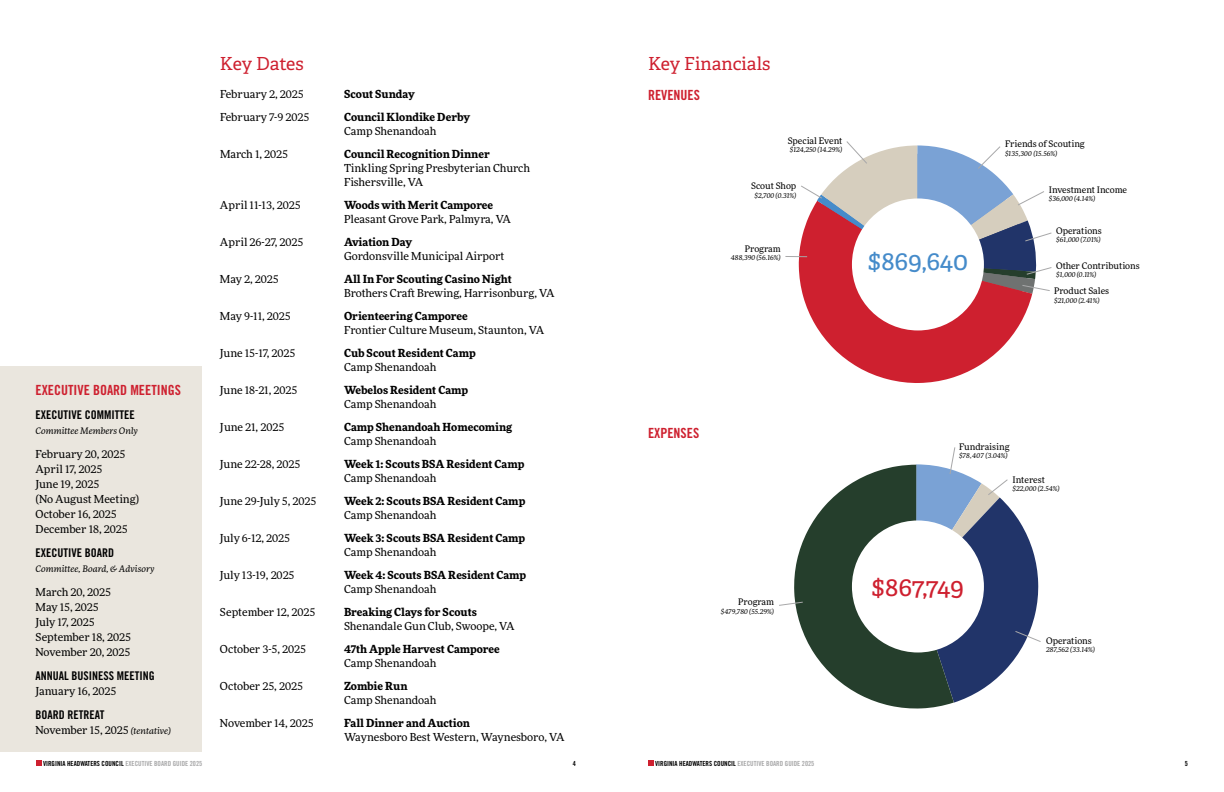
<style>
.page{position:relative;width:1224px;height:792px;background:#fff}
.page>*{position:absolute;margin:0;border:0;box-sizing:border-box;transform-origin:0 0}
.t1{font:26px "Adelle";letter-spacing:-.02em;color:#ce202f}
.t2{font:26px "Adelle";letter-spacing:-.005em;color:#458bca}
.t3{font:18px "Adelle";color:#ce202f}
.t4{font:14px "Trade Gothic LT Std Bd Cn 20";color:#ce202f}
.t5{font:12px "Trade Gothic LT Std Bd Cn 20";color:#000}
.t6{font:11px/15px "More Pro";color:#000}
.t7{font:700 11px "More Pro";color:#000}
.t8{font:9px "More Pro";color:#000}
.t9{font:italic 9px "More Pro";color:#000}
.t10{font:italic 7px "More Pro";color:#000}
.t11{font:7px "Trade Gothic LT Std Bd Cn 20";color:#000}
.t12{font:italic 7px "More Pro";letter-spacing:.02em;color:#000}
.s1{font-style:italic;font-size:9px}
.s2{color:#a8a8a9}
</style>
<div class="page">
<svg style="left:36px;top:761px;width:5px;height:5px"></svg>
<svg style="left:648px;top:761px;width:5px;height:5px"></svg>
<svg style="left:794px;top:465px;width:158px;height:244px;fill:#253e2c"></svg>
<svg style="left:872px;top:374px;width:91px;height:9px"></svg>
<div style="left:0;top:366px;width:202px;height:386px;background:#eae6de"></div>
<div style="left:852px;top:520px;width:132px;height:132px;background:#fff;border-radius:50%"></div>
<svg style="left:785px;top:141px;width:267px;height:233px"></svg>
<svg style="left:916px;top:447px;width:125px;height:256px"></svg>
<svg style="left:779px;top:602px;width:24px;height:4px"></svg>
<p class="t4" style="left:36px;top:382px;width:147px">EXECUTIVE BOARD MEETINGS</p>
<p class="t5" style="left:36px;top:408px;width:101px">EXECUTIVE COMMITTEE</p>
<p class="t9" style="left:36px;top:425px;width:104px">Committee Members Only</p>
<p class="t6" style="left:36px;top:446px;width:105px">February 20, 2025<br>April 17, 2025<br>June 19, 2025<br>(No August Meeting)<br>October 16, 2025<br>December 18, 2025</p>
<p class="t5" style="left:36px;top:546px;width:80px">EXECUTIVE BOARD</p>
<p class="t9" style="left:36px;top:563px;width:121px">Committee, Board, &amp; Advisory</p>
<p class="t6" style="left:36px;top:584px;width:97px">March 20, 2025<br>May 15, 2025<br>July 17, 2025<br>September 18, 2025<br>November 20, 2025</p>
<p class="t5" style="left:36px;top:669px;width:121px">ANNUAL BUSINESS MEETING</p>
<p class="t6" style="left:36px;top:683px;width:82px">January 16, 2025</p>
<p class="t5" style="left:36px;top:708px;width:70px">BOARD RETREAT</p>
<p class="t6" style="left:36px;top:722px;width:137px">November 15, 2025 <span class="s1">(tentative)</span></p>
<h2 class="t3" style="left:220px;top:53px;width:85px">Key Dates</h2>
<h2 class="t3" style="left:648px;top:53px;width:124px">Key Financials</h2>
<p class="t6" style="left:220px;top:86px;width:85px">February 2, 2025</p>
<p class="t7" style="left:344px;top:86px;width:72px">Scout Sunday</p>
<p class="t6" style="left:220px;top:109px;width:91px">February 7-9 2025</p>
<p class="t7" style="left:344px;top:109px;width:127px">Council Klondike Derby</p>
<p class="t6" style="left:344px;top:123px;width:94px">Camp Shenandoah</p>
<p class="t6" style="left:220px;top:146px;width:70px">March 1, 2025</p>
<p class="t7" style="left:344px;top:146px;width:147px">Council Recognition Dinner</p>
<p class="t6" style="left:344px;top:161px;width:188px;line-height:14px">Tinkling Spring Presbyterian Church<br>Fishersville, VA</p>
<p class="t6" style="left:220px;top:197px;width:82px">April 11-13, 2025</p>
<p class="t7" style="left:344px;top:197px;width:151px">Woods with Merit Camporee</p>
<p class="t6" style="left:344px;top:211px;width:169px">Pleasant Grove Park, Palmyra, VA</p>
<p class="t6" style="left:220px;top:234px;width:85px">April 26-27, 2025</p>
<p class="t7" style="left:344px;top:234px;width:70px">Aviation Day</p>
<p class="t6" style="left:344px;top:248px;width:162px">Gordonsville Municipal Airport</p>
<p class="t6" style="left:220px;top:271px;width:60px">May 2, 2025</p>
<p class="t7" style="left:344px;top:271px;width:169px">All In For Scouting Casino Night</p>
<p class="t6" style="left:344px;top:285px;width:212px">Brothers Craft Brewing, Harrisonburg, VA</p>
<p class="t6" style="left:220px;top:308px;width:72px">May 9-11, 2025</p>
<p class="t7" style="left:344px;top:308px;width:125px">Orienteering Camporee</p>
<p class="t6" style="left:344px;top:322px;width:202px">Frontier Culture Museum, Staunton, VA</p>
<p class="t6" style="left:220px;top:345px;width:77px">June 15-17, 2025</p>
<p class="t7" style="left:344px;top:345px;width:133px">Cub Scout Resident Camp</p>
<p class="t6" style="left:344px;top:359px;width:94px">Camp Shenandoah</p>
<p class="t6" style="left:220px;top:382px;width:79px">June 18-21, 2025</p>
<p class="t7" style="left:344px;top:382px;width:126px">Webelos Resident Camp</p>
<p class="t6" style="left:344px;top:396px;width:94px">Camp Shenandoah</p>
<p class="t6" style="left:220px;top:419px;width:66px">June 21, 2025</p>
<p class="t7" style="left:344px;top:419px;width:170px">Camp Shenandoah Homecoming</p>
<p class="t6" style="left:344px;top:433px;width:94px">Camp Shenandoah</p>
<p class="t6" style="left:220px;top:456px;width:82px">June 22-28, 2025</p>
<p class="t7" style="left:344px;top:456px;width:182px">Week 1: Scouts BSA Resident Camp</p>
<p class="t6" style="left:344px;top:470px;width:94px">Camp Shenandoah</p>
<p class="t6" style="left:220px;top:493px;width:98px">June 29-July 5, 2025</p>
<p class="t7" style="left:344px;top:493px;width:183px">Week 2: Scouts BSA Resident Camp</p>
<p class="t6" style="left:344px;top:507px;width:94px">Camp Shenandoah</p>
<p class="t6" style="left:220px;top:530px;width:72px">July 6-12, 2025</p>
<p class="t7" style="left:344px;top:530px;width:183px">Week 3: Scouts BSA Resident Camp</p>
<p class="t6" style="left:344px;top:544px;width:94px">Camp Shenandoah</p>
<p class="t6" style="left:220px;top:567px;width:76px">July 13-19, 2025</p>
<p class="t7" style="left:344px;top:567px;width:184px">Week 4: Scouts BSA Resident Camp</p>
<p class="t6" style="left:344px;top:581px;width:94px">Camp Shenandoah</p>
<p class="t6" style="left:220px;top:604px;width:97px">September 12, 2025</p>
<p class="t7" style="left:344px;top:604px;width:134px">Breaking Clays for Scouts</p>
<p class="t6" style="left:344px;top:618px;width:172px">Shenandale Gun Club, Swoope, VA</p>
<p class="t6" style="left:220px;top:641px;width:88px">October 3-5, 2025</p>
<p class="t7" style="left:344px;top:641px;width:157px">47th Apple Harvest Camporee</p>
<p class="t6" style="left:344px;top:655px;width:94px">Camp Shenandoah</p>
<p class="t6" style="left:220px;top:678px;width:84px">October 25, 2025</p>
<p class="t7" style="left:344px;top:678px;width:65px">Zombie Run</p>
<p class="t6" style="left:344px;top:692px;width:94px">Camp Shenandoah</p>
<p class="t6" style="left:220px;top:715px;width:95px">November 14, 2025</p>
<p class="t7" style="left:344px;top:715px;width:128px">Fall Dinner and Auction</p>
<p class="t6" style="left:344px;top:729px;width:222px">Waynesboro Best Western, Waynesboro, VA</p>
<p class="t4" style="left:648px;top:87px;width:54px">REVENUES</p>
<p class="t8" style="left:788px;top:134px;width:56px">Special Event</p>
<p class="t10" style="left:790px;top:145px;width:54px">$124,250 (14.29%)</p>
<p class="t8" style="left:751px;top:180px;width:47px">Scout Shop</p>
<p class="t10" style="left:755px;top:190px;width:43px">$2,700 (0.31%)</p>
<p class="t8" style="left:745px;top:242px;width:37px">Program</p>
<p class="t10" style="left:731px;top:253px;width:51px">488,390 (56.16%)</p>
<p class="t4" style="left:648px;top:424px;width:53px">EXPENSES</p>
<p class="t8" style="left:738px;top:596px;width:37px">Program</p>
<p class="t10" style="left:721px;top:607px;width:55px">$479,780 (55.29%)</p>
<h1 class="t2" style="left:868px;top:245px;width:102px">$869,640</h1>
<p class="t8" style="left:1005px;top:138px;width:81px">Friends of Scouting</p>
<p class="t12" style="left:1005px;top:149px;width:54px">$135,300 (15.56%)</p>
<p class="t8" style="left:1049px;top:183px;width:80px">Investment Income</p>
<p class="t10" style="left:1049px;top:194px;width:48px">$36,000 (4.14%)</p>
<p class="t8" style="left:1056px;top:225px;width:47px">Operations</p>
<p class="t10" style="left:1056px;top:235px;width:46px">$61,000 (7.01%)</p>
<p class="t8" style="left:1056px;top:259px;width:85px">Other Contributions</p>
<p class="t10" style="left:1056px;top:270px;width:42px">$1,000 (0.11%)</p>
<p class="t8" style="left:1054px;top:285px;width:57px">Product Sales</p>
<p class="t10" style="left:1054px;top:296px;width:47px">$21,000 (2.41%)</p>
<p class="t8" style="left:959px;top:441px;width:52px">Fundraising</p>
<p class="t10" style="left:959px;top:451px;width:50px">$78,407 (3.04%)</p>
<h1 class="t1" style="left:872px;top:571px;width:94px">$867,749</h1>
<p class="t8" style="left:1012px;top:474px;width:34px">Interest</p>
<p class="t10" style="left:1012px;top:484px;width:49px">$22,000 (2.54%)</p>
<p class="t8" style="left:1046px;top:634px;width:47px">Operations</p>
<p class="t10" style="left:1046px;top:645px;width:50px">287,562 (33.14%)</p>
<p class="t11" style="left:43px;top:759px;width:161px">VIRGINIA HEADWATERS COUNCIL <span class="s2">EXECUTIVE BOARD GUIDE 2025</span></p>
<p class="t11" style="left:573px;top:759px;width:5px">4</p>
<p class="t11" style="left:655px;top:759px;width:161px">VIRGINIA HEADWATERS COUNCIL <span class="s2">EXECUTIVE BOARD GUIDE 2025</span></p>
<p class="t11" style="left:1185px;top:759px;width:5px">5</p>
</div>
